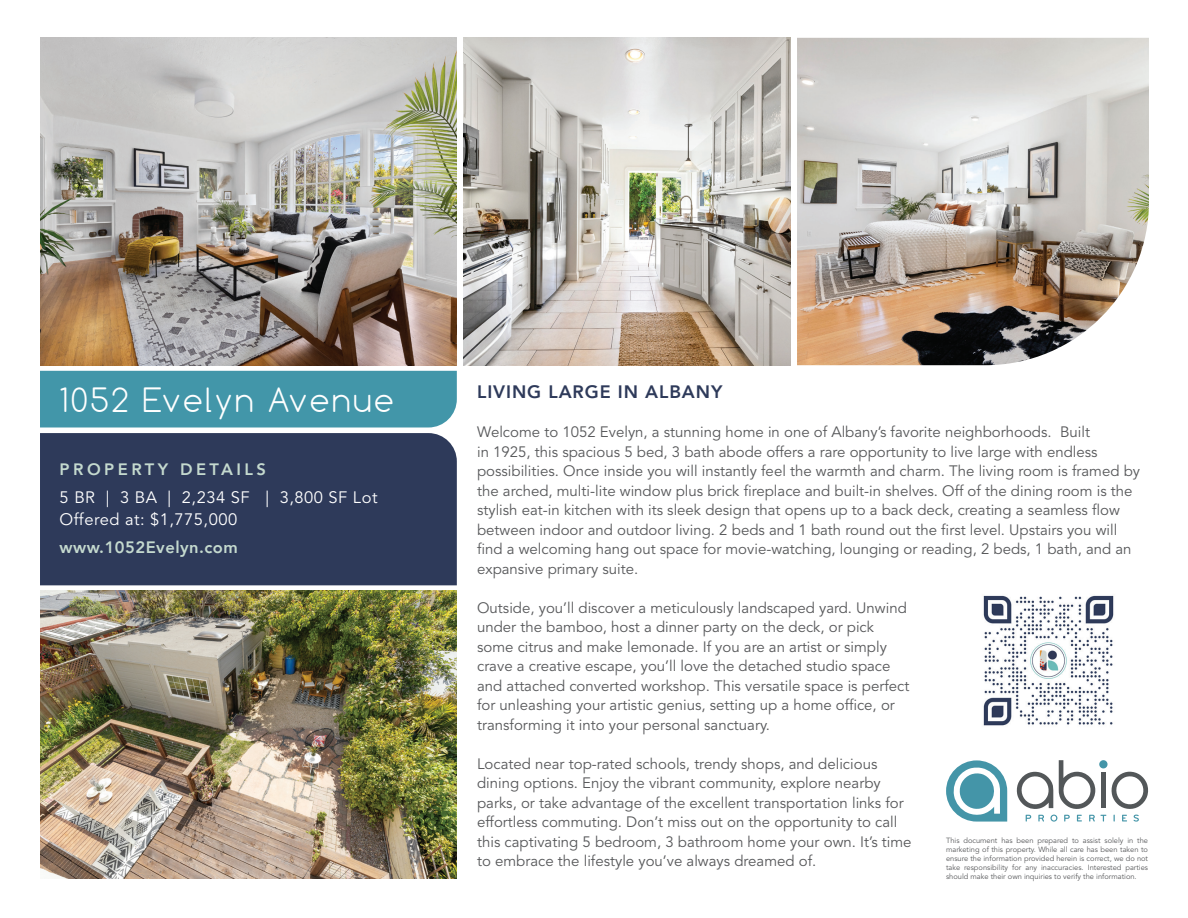
<style>
.page{position:relative;width:1188px;height:918px;background:#fff}
.page>*{position:absolute;margin:0;border:0;box-sizing:border-box;transform-origin:0 0}
.t1{font:300 31.5px "Comfortaa";letter-spacing:.08em;color:#fff}
.t2{font:800 18px "Avenir";letter-spacing:.05em;color:#2e3a5a}
.t3{font:16.5px/22.5px "Avenir LT Std";letter-spacing:.03em;color:#fff}
.t4{font:800 16.5px "Avenir";letter-spacing:.03em;color:#c4d9ce}
.t5{font:800 16.5px "Avenir";letter-spacing:.21em;color:#c4d9ce}
.t6{font:15px/19.5px "Avenir LT Std";color:#57585a}
.t7{font:7.5px/9px "Avenir LT Std";color:#57585a;text-align:justify}
</style>
<div class="page">
<div style="left:40px;top:371px;width:417px;height:57px;background:#4296a9"></div>
<div style="left:40px;top:433px;width:417px;height:152px;background:#2e3a5a"></div>
<img style="left:797px;top:38px;width:352px;height:327px">
<img style="left:983px;top:595px;width:131px;height:131px">
<img style="left:40px;top:38px;width:417px;height:327px">
<img style="left:40px;top:591px;width:417px;height:287px">
<img style="left:463px;top:38px;width:328px;height:327px">
<svg style="left:946px;top:760px;width:61px;height:62px"></svg>
<svg style="left:1016px;top:760px;width:132px;height:62px"></svg>
<h1 class="t1" style="left:60px;top:380px;width:336px">1052 Evelyn Avenue</h1>
<p class="t5" style="left:60px;top:457px;width:208px">PROPERTY DETAILS</p>
<p class="t3" style="left:60px;top:487px;width:319px">5 BR | 3 BA | 2,234 SF | 3,800 SF Lot<br>Offered at: $1,775,000</p>
<p class="t4" style="left:60px;top:535px;width:180px">www.1052Evelyn.com</p>
<p class="t2" style="left:477px;top:378px;width:247px">LIVING LARGE IN ALBANY</p>
<p class="t6" style="left:477px;top:423px;width:664px">Welcome to 1052 Evelyn, a stunning home in one of Albany’s favorite neighborhoods. Built<br>in 1925, this spacious 5 bed, 3 bath abode offers a rare opportunity to live large with endless possibilities. Once inside you will instantly feel the warmth and charm. The living room is framed by the arched, multi-lite window plus brick fireplace and built-in shelves. Off of the dining room is the stylish eat-in kitchen with its sleek design that opens up to a back deck, creating a seamless flow between indoor and outdoor living. 2 beds and 1 bath round out the first level. Upstairs you will find a welcoming hang out space for movie-watching, lounging or reading, 2 beds, 1 bath, and an expansive primary suite.</p>
<p class="t6" style="left:477px;top:598px;width:434px">Outside, you’ll discover a meticulously landscaped yard. Unwind under the bamboo, host a dinner party on the deck, or pick some citrus and make lemonade. If you are an artist or simply crave a creative escape, you’ll love the detached studio space and attached converted workshop. This versatile space is perfect for unleashing your artistic genius, setting up a home office, or transforming it into your personal sanctuary.</p>
<p class="t6" style="left:477px;top:754px;width:436px">Located near top-rated schools, trendy shops, and delicious dining options. Enjoy the vibrant community, explore nearby parks, or take advantage of the excellent transportation links for effortless commuting. Don’t miss out on the opportunity to call this captivating 5 bedroom, 3 bathroom home your own. It’s time to embrace the lifestyle you’ve always dreamed of.</p>
<p class="t7" style="left:946px;top:836px;width:204px">This document has been prepared to assist solely in the marketing of this property. While all care has been taken to ensure the information provided herein is correct, we do not take responsibility for any inaccuracies. Interested parties should make their own inquiries to verify the information.</p>
</div>
